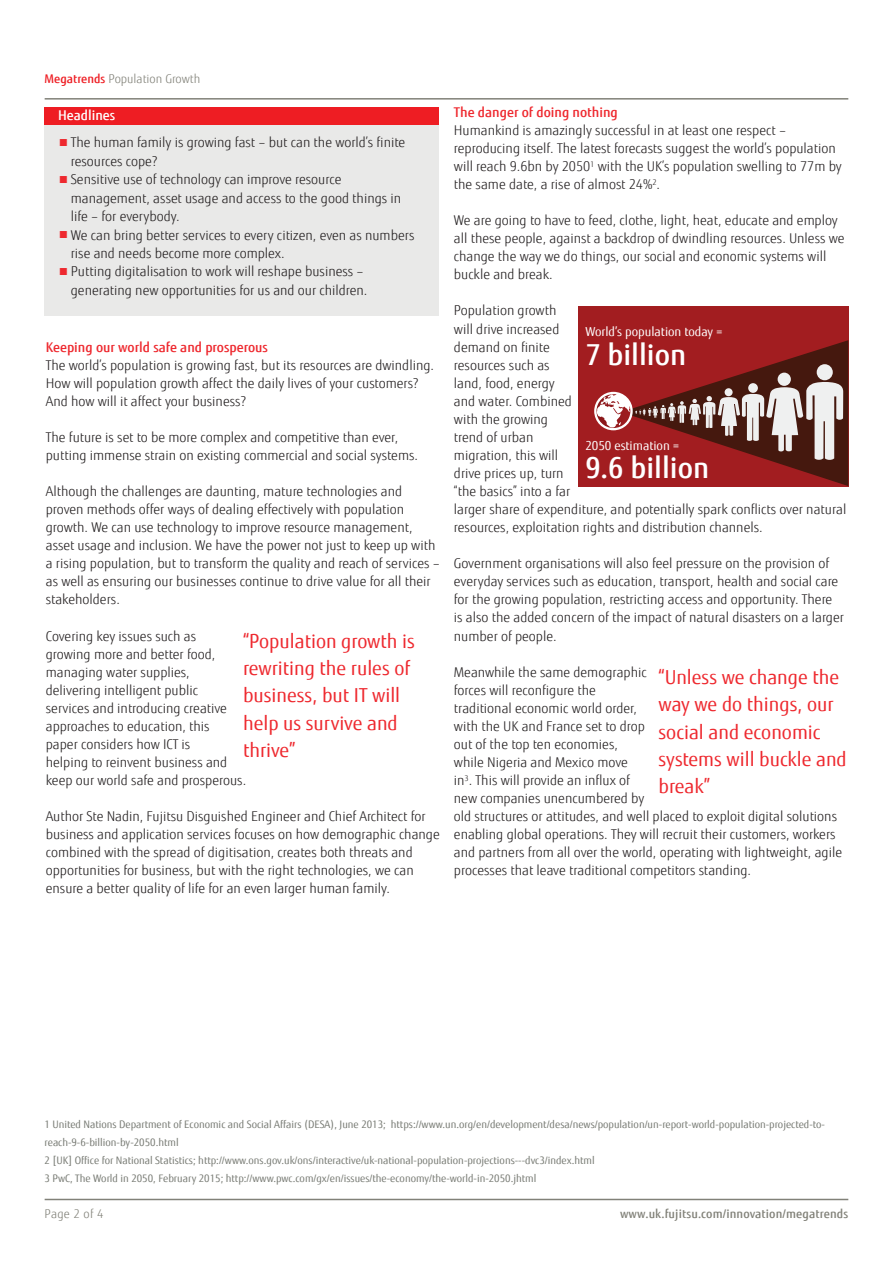
<style>
.page{position:relative;width:893px;height:1263px;background:#fff}
.page>*{position:absolute;margin:0;border:0;box-sizing:border-box;transform-origin:0 0}
.t1{font:500 28.95px "Fujitsu Sans";color:#fff}
.Headline_Style_2{font:19.35px/27.2px "Fujitsu Sans";color:#ee292f}
.Body_-_Black{font:300 13.5px/18px "Fujitsu Sans";color:#231f20}
.Sub-headline{font:500 13.5px "Fujitsu Sans";color:#ee292f}
.t2{font:12.45px "Fujitsu Sans";color:#fff}
.t3{font:500 12px "Fujitsu Sans";letter-spacing:.01em;color:#818178}
.Copy{font:300 12px "Fujitsu Sans";color:#818178}
.Contact_Body{font:10.35px/18px "Fujitsu Sans";color:#777a73}
.s1{font-weight:500;color:#ee1d23}
.s2{font-weight:400;color:#ee292f}
</style>
<div class="page">
<hr style="left:45px;top:1199px;width:803px;height:1px;background:#818178">
<hr style="left:45px;top:98px;width:803px;height:2px;background:#818178">
<div style="left:45px;top:108px;width:394px;height:207px;background:#e9e9e8"></div>
<div style="left:45px;top:107px;width:394px;height:17px;background:#ee1d23"></div>
<div style="left:578px;top:306px;width:270px;height:181px;background:#a21d20"></div>
<svg style="left:594px;top:340px;width:254px;height:146px"></svg>
<p class="Copy" style="left:45px;top:72px;width:157px"><span class="s1">Megatrends</span> Population Growth</p>
<p class="Body_-_Black" style="left:71px;top:133px;width:336px;line-height:18.5px;text-indent:-13px"><span class="s2">■</span>The human family is growing fast – but can the world’s finite resources cope?</p>
<p class="Body_-_Black" style="left:71px;top:170px;width:332px;line-height:18.5px;text-indent:-13px"><span class="s2">■</span>Sensitive use of technology can improve resource management, asset usage and access to the good things in life – for everybody.</p>
<p class="Body_-_Black" style="left:71px;top:226px;width:345px;line-height:18.5px;text-indent:-13px"><span class="s2">■</span>We can bring better services to every citizen, even as numbers rise and needs become more complex.</p>
<p class="Body_-_Black" style="left:58px;top:263px;width:311px;line-height:18.5px;text-align:right"><span class="s2">■</span>Putting digitalisation to work will reshape business – generating new opportunities for us and our children.</p>
<p class="Sub-headline" style="left:46px;top:338px;width:224px">Keeping our world safe and prosperous</p>
<p class="Body_-_Black" style="left:46px;top:356px;width:390px">The world’s population is growing fast, but its resources are dwindling.<br>How will population growth affect the daily lives of your customers?<br>And how will it affect your business?</p>
<p class="Body_-_Black" style="left:46px;top:428px;width:374px">The future is set to be more complex and competitive than ever, putting immense strain on existing commercial and social systems.</p>
<p class="Body_-_Black" style="left:46px;top:482px;width:396px">Although the challenges are daunting, mature technologies and proven methods offer ways of dealing effectively with population growth. We can use technology to improve resource management, asset usage and inclusion. We have the power not just to keep up with a rising population, but to transform the quality and reach of services – as well as ensuring our businesses continue to drive value for all their stakeholders.</p>
<p class="Body_-_Black" style="left:46px;top:627px;width:202px">Covering key issues such as<br>growing more and better food, managing water supplies, delivering intelligent public<br>services and introducing creative approaches to education, this<br>paper considers how ICT is<br>helping to reinvent business and keep our world safe and prosperous.</p>
<p class="Body_-_Black" style="left:46px;top:807px;width:395px">Author Ste Nadin, Fujitsu Disguished Engineer and Chief Architect for business and application services focuses on how demographic change combined with the spread of digitisation, creates both threats and opportunities for business, but with the right technologies, we can ensure a better quality of life for an even larger human family.</p>
<p class="Headline_Style_2" style="left:243px;top:628px;width:173px">“Population growth is</p>
<p class="Headline_Style_2" style="left:243px;top:655px;width:169px">rewriting the rules of business, but IT will help us survive and thrive”</p>
<p class="Sub-headline" style="left:454px;top:104px;width:165px">The danger of doing nothing</p>
<p class="Body_-_Black" style="left:454px;top:121px;width:389px">Humankind is amazingly successful in at least one respect – reproducing itself. The latest forecasts suggest the world’s population will reach 9.6bn by 2050<sup>1</sup> with the UK’s population swelling to 77m by the same date, a rise of almost 24%<sup>2</sup>.</p>
<p class="Body_-_Black" style="left:454px;top:212px;width:392px">We are going to have to feed, clothe, light, heat, educate and employ all these people, against a backdrop of dwindling resources. Unless we change the way we do things, our social and economic systems will buckle and break.</p>
<p class="Body_-_Black" style="left:454px;top:302px;width:394px">Population growth<br>will drive increased<br>demand on finite<br>resources such as<br>land, food, energy<br>and water. Combined<br>with the growing<br>trend of urban<br>migration, this will<br>drive prices up, turn<br>“the basics” into a far<br>larger share of expenditure, and potentially spark conflicts over natural resources, exploitation rights and distribution channels.</p>
<p class="Body_-_Black" style="left:454px;top:555px;width:392px">Government organisations will also feel pressure on the provision of everyday services such as education, transport, health and social care for the growing population, restricting access and opportunity. There is also the added concern of the impact of natural disasters on a larger number of people.</p>
<p class="Body_-_Black" style="left:454px;top:663px;width:390px">Meanwhile the same demographic<br>forces will reconfigure the<br>traditional economic world order,<br>with the UK and France set to drop<br>out of the top ten economies,<br>while Nigeria and Mexico move<br>in<sup>3</sup>. This will provide an influx of<br>new companies unencumbered by<br>old structures or attitudes, and well placed to exploit digital solutions enabling global operations. They will recruit their customers, workers and partners from all over the world, operating with lightweight, agile processes that leave traditional competitors standing.</p>
<p class="t2" style="left:585px;top:324px;width:139px">World’s population today =</p>
<p class="t1" style="left:585px;top:337px;width:102px">7 billion</p>
<p class="t2" style="left:585px;top:438px;width:96px">2050 estimation =</p>
<p class="t1" style="left:585px;top:450px;width:125px">9.6 billion</p>
<p class="Headline_Style_2" style="left:659px;top:664px;width:190px">“Unless we change the way we do things, our social and economic systems will buckle and break”</p>
<p class="Contact_Body" style="left:45px;top:1115px;width:782px">1 United Nations Department of Economic and Social Affairs (DESA), June 2013; https://www.un.org/en/development/desa/news/population/un-report-world-population-projected-to&shy;reach-9-6-billion-by-2050.html</p>
<p class="Contact_Body" style="left:45px;top:1151px;width:552px">2 [UK] Office for National Statistics; http://www.ons.gov.uk/ons/interactive/uk-national-population-projections---dvc3/index.html</p>
<p class="Contact_Body" style="left:45px;top:1169px;width:493px">3 PwC, The World in 2050, February 2015; http://www.pwc.com/gx/en/issues/the-economy/the-world-in-2050.jhtml</p>
<p class="Copy" style="left:45px;top:1207px;width:60px">Page 2 of 4</p>
<p class="t3" style="left:620px;top:1207px;width:230px">www.uk.fujitsu.com/innovation/megatrends</p>
</div>
